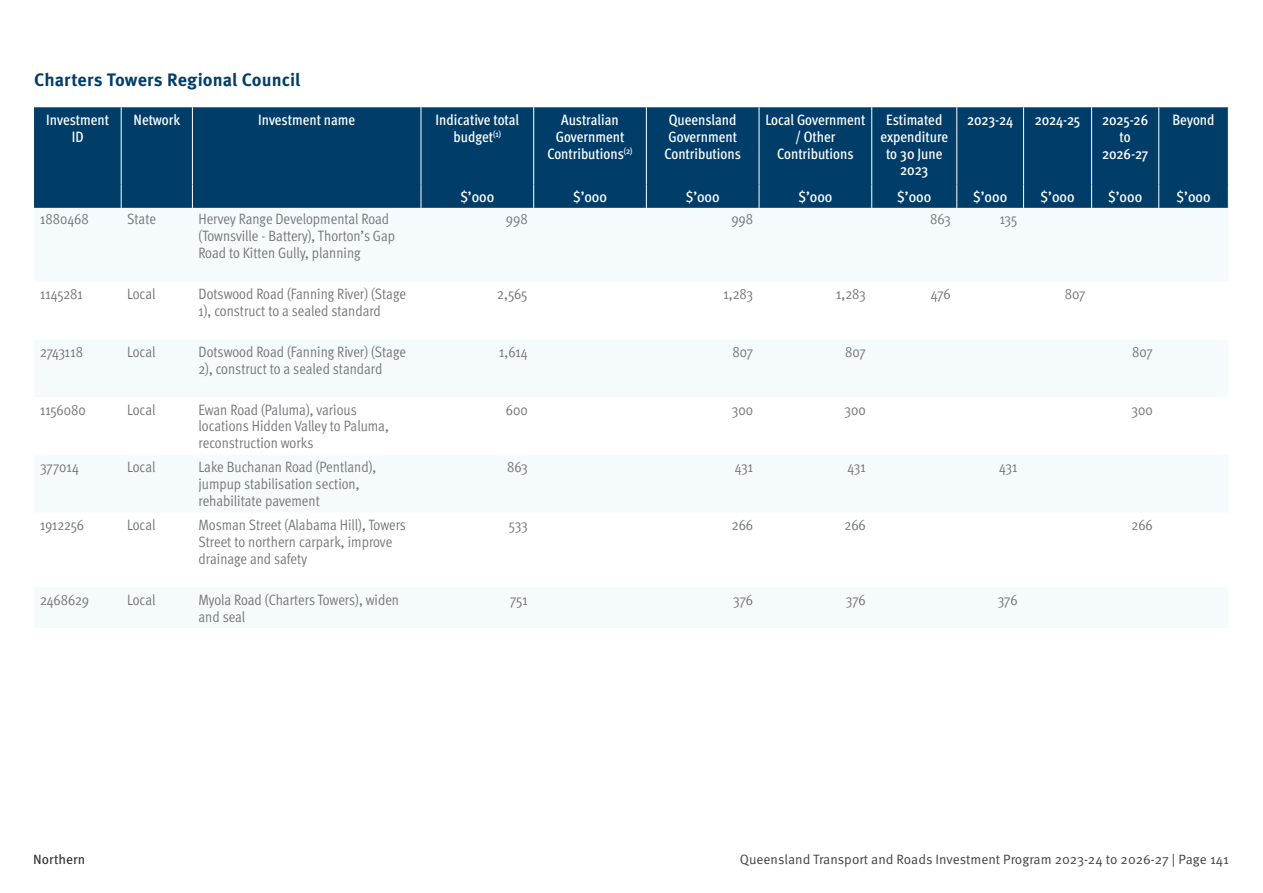
<style>
.page{position:relative;width:1263px;height:893px;background:#fff}
.page>*{position:absolute;margin:0;border:0;box-sizing:border-box;transform-origin:0 0}
.t1{font:700 18px "Meta Pro";color:#003e69}
.Table_body_left{font:15px/17px "Meta Pro Cond Norm";letter-spacing:-.005em;color:#737477}
.Table_heading{font:500 condensed 15px/17px "Meta Pro";color:#fff;text-align:center}
.Table_body_right{font:15px "Meta Pro Cond Norm";letter-spacing:-.01em;color:#737477}
.t2{font:13.5px "Meta Pro Norm";color:#424142}
.t3{font:13.5px "Meta Pro";color:#2f2f31}
</style>
<div class="page">
<div style="left:34px;top:107px;width:1194px;height:101px;background:#003e69"></div>
<svg style="left:1228px;top:185px;width:1px;height:23px"></svg>
<hr style="left:121px;top:107px;width:1px;height:78px;background:#fff">
<hr style="left:192px;top:107px;width:1px;height:78px;background:#fff">
<svg style="left:121px;top:185px;width:1px;height:23px"></svg>
<svg style="left:192px;top:185px;width:1px;height:23px"></svg>
<hr style="left:421px;top:107px;width:1px;height:78px;background:#fff">
<hr style="left:533px;top:107px;width:1px;height:78px;background:#fff">
<hr style="left:646px;top:107px;width:1px;height:78px;background:#fff">
<hr style="left:759px;top:107px;width:1px;height:78px;background:#fff">
<hr style="left:871px;top:107px;width:1px;height:78px;background:#fff">
<svg style="left:421px;top:185px;width:1px;height:23px"></svg>
<svg style="left:533px;top:185px;width:1px;height:23px"></svg>
<svg style="left:646px;top:185px;width:1px;height:23px"></svg>
<svg style="left:759px;top:185px;width:1px;height:23px"></svg>
<svg style="left:871px;top:185px;width:1px;height:23px"></svg>
<svg style="left:956px;top:185px;width:1px;height:23px"></svg>
<svg style="left:1023px;top:185px;width:1px;height:23px"></svg>
<svg style="left:1091px;top:185px;width:1px;height:23px"></svg>
<svg style="left:1158px;top:185px;width:1px;height:23px"></svg>
<hr style="left:956px;top:107px;width:1px;height:78px;background:#fff">
<hr style="left:1023px;top:107px;width:1px;height:78px;background:#fff">
<hr style="left:1091px;top:107px;width:1px;height:78px;background:#fff">
<hr style="left:1158px;top:107px;width:1px;height:78px;background:#fff">
<p class="t1" style="left:34px;top:66px;width:268px">Charters Towers Regional Council</p>
<p class="Table_heading" style="left:46px;top:110px;width:64px">Investment<br>ID</p>
<p class="Table_heading" style="left:134px;top:110px;width:48px">Network</p>
<p class="Table_heading" style="left:258px;top:110px;width:99px">Investment name</p>
<p class="Table_heading" style="left:436px;top:110px;width:85px">Indicative total budget<sup>(1)</sup></p>
<p class="Table_heading" style="left:547px;top:110px;width:87px">Australian<br>Government<br>Contributions<sup>(2)</sup></p>
<p class="Table_heading" style="left:664px;top:110px;width:78px;text-align:left">Queensland<br>Government<br>Contributions</p>
<p class="Table_heading" style="left:765px;top:110px;width:102px">Local Government / Other<br>Contributions</p>
<p class="Table_heading" style="left:880px;top:110px;width:69px">Estimated expenditure to 30 June<br>2023</p>
<p class="Table_heading" style="left:967px;top:110px;width:48px">2023-24</p>
<p class="Table_heading" style="left:1035px;top:110px;width:47px">2024-25</p>
<p class="Table_heading" style="left:1102px;top:110px;width:48px">2025-26 to<br>2026-27</p>
<p class="Table_heading" style="left:1172px;top:110px;width:43px">Beyond</p>
<p class="Table_heading" style="left:460px;top:187px;width:35px">$’000</p>
<p class="Table_heading" style="left:573px;top:187px;width:35px">$’000</p>
<p class="Table_heading" style="left:686px;top:187px;width:35px">$’000</p>
<p class="Table_heading" style="left:798px;top:187px;width:35px">$’000</p>
<p class="Table_heading" style="left:897px;top:187px;width:35px">$’000</p>
<p class="Table_heading" style="left:973px;top:187px;width:35px">$’000</p>
<p class="Table_heading" style="left:1041px;top:187px;width:35px">$’000</p>
<p class="Table_heading" style="left:1108px;top:187px;width:35px">$’000</p>
<p class="Table_heading" style="left:1176px;top:187px;width:35px">$’000</p>
<p class="Table_body_left" style="left:40px;top:210px;width:50px">1880468</p>
<p class="Table_body_left" style="left:127px;top:210px;width:30px">State</p>
<p class="Table_body_left" style="left:198px;top:210px;width:198px">Hervey Range Developmental Road (Townsville - Battery), Thorton’s Gap<br>Road to Kitten Gully, planning</p>
<p class="Table_body_right" style="left:506px;top:208px;width:23px">998</p>
<p class="Table_body_right" style="left:731px;top:208px;width:23px">998</p>
<p class="Table_body_right" style="left:930px;top:208px;width:22px">863</p>
<p class="Table_body_right" style="left:1000px;top:208px;width:19px">135</p>
<p class="Table_body_left" style="left:40px;top:284px;width:44px">1145281</p>
<p class="Table_body_left" style="left:127px;top:284px;width:30px">Local</p>
<p class="Table_body_left" style="left:198px;top:284px;width:209px">Dotswood Road (Fanning River) (Stage<br>1), construct to a sealed standard</p>
<p class="Table_body_right" style="left:497px;top:283px;width:32px">2,565</p>
<p class="Table_body_right" style="left:723px;top:283px;width:31px">1,283</p>
<p class="Table_body_right" style="left:836px;top:283px;width:31px">1,283</p>
<p class="Table_body_right" style="left:931px;top:283px;width:21px">476</p>
<p class="Table_body_right" style="left:1065px;top:283px;width:22px">807</p>
<p class="Table_body_left" style="left:40px;top:342px;width:45px">2743118</p>
<p class="Table_body_left" style="left:127px;top:342px;width:30px">Local</p>
<p class="Table_body_left" style="left:198px;top:342px;width:209px">Dotswood Road (Fanning River) (Stage<br>2), construct to a sealed standard</p>
<p class="Table_body_right" style="left:499px;top:341px;width:30px">1,614</p>
<p class="Table_body_right" style="left:732px;top:341px;width:22px">807</p>
<p class="Table_body_right" style="left:845px;top:341px;width:22px">807</p>
<p class="Table_body_right" style="left:1132px;top:341px;width:22px">807</p>
<p class="Table_body_left" style="left:40px;top:400px;width:47px">1156080</p>
<p class="Table_body_left" style="left:127px;top:400px;width:30px">Local</p>
<p class="Table_body_left" style="left:198px;top:400px;width:192px">Ewan Road (Paluma), various locations Hidden Valley to Paluma, reconstruction works</p>
<p class="Table_body_right" style="left:506px;top:398px;width:24px">600</p>
<p class="Table_body_right" style="left:732px;top:398px;width:23px">300</p>
<p class="Table_body_right" style="left:844px;top:398px;width:23px">300</p>
<p class="Table_body_right" style="left:1131px;top:398px;width:23px">300</p>
<p class="Table_body_left" style="left:40px;top:458px;width:40px">377014</p>
<p class="Table_body_left" style="left:127px;top:458px;width:30px">Local</p>
<p class="Table_body_left" style="left:198px;top:458px;width:179px">Lake Buchanan Road (Pentland), jumpup stabilisation section, rehabilitate pavement</p>
<p class="Table_body_right" style="left:507px;top:456px;width:22px">863</p>
<p class="Table_body_right" style="left:735px;top:456px;width:20px">431</p>
<p class="Table_body_right" style="left:847px;top:456px;width:20px">431</p>
<p class="Table_body_right" style="left:999px;top:456px;width:20px">431</p>
<p class="Table_body_left" style="left:40px;top:515px;width:46px">1912256</p>
<p class="Table_body_left" style="left:127px;top:515px;width:30px">Local</p>
<p class="Table_body_left" style="left:198px;top:515px;width:209px">Mosman Street (Alabama Hill), Towers<br>Street to northern carpark, improve drainage and safety</p>
<p class="Table_body_right" style="left:509px;top:514px;width:20px">533</p>
<p class="Table_body_right" style="left:732px;top:514px;width:23px">266</p>
<p class="Table_body_right" style="left:844px;top:514px;width:23px">266</p>
<p class="Table_body_right" style="left:1131px;top:514px;width:23px">266</p>
<p class="Table_body_left" style="left:40px;top:590px;width:51px">2468629</p>
<p class="Table_body_left" style="left:127px;top:590px;width:30px">Local</p>
<p class="Table_body_left" style="left:198px;top:590px;width:202px">Myola Road (Charters Towers), widen and seal</p>
<p class="Table_body_right" style="left:510px;top:588px;width:20px">751</p>
<p class="Table_body_right" style="left:733px;top:588px;width:21px">376</p>
<p class="Table_body_right" style="left:846px;top:588px;width:21px">376</p>
<p class="Table_body_right" style="left:998px;top:588px;width:21px">376</p>
<p class="t3" style="left:33px;top:849px;width:54px">Northern</p>
<p class="t2" style="left:740px;top:849px;width:491px">Queensland Transport and Roads Investment Program 2023-24 to 2026-27 | Page 141</p>
</div>
